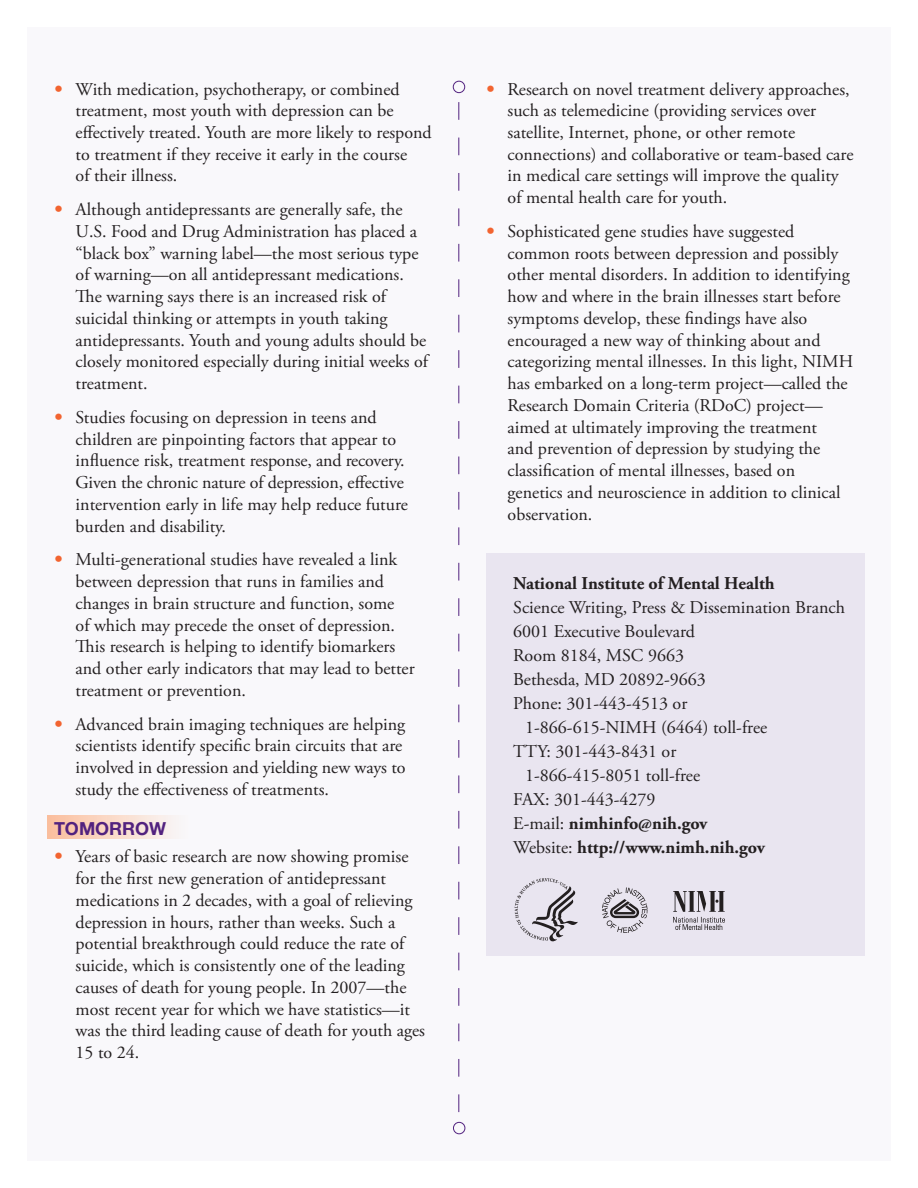
<style>
.page{position:relative;width:918px;height:1188px;background:#fff}
.page>*{position:absolute;margin:0;border:0;box-sizing:border-box;transform-origin:0 0}
.t1{font:18px/21.8px "Adobe Garamond Pro";color:#231f20}
.t2{font:700 18px "Adobe Garamond Pro";color:#231f20}
.t3{font:300 condensed 18px "Frutiger";color:#f26430}
.t4{font:700 18px "Helvetica Neue";color:#52227f}
.s1{font-weight:400}
</style>
<div class="page">
<div style="left:27px;top:27px;width:864px;height:1134px;background:#f9f8fb"></div>
<svg style="left:459px;top:102px;width:1px;height:1010px"></svg>
<div style="left:453px;top:81px;width:12px;height:12px;border:1px solid #52227f;border-radius:50%"></div>
<div style="left:47px;top:815px;width:159px;height:24px;background:linear-gradient(to right,#fbc09f,#f8ffff)"></div>
<div style="left:486px;top:553px;width:378px;height:403px;background:#e9e5f0"></div>
<div style="left:453px;top:1122px;width:12px;height:12px;border:1px solid #52227f;border-radius:50%"></div>
<svg style="left:515px;top:878px;width:63px;height:63px"></svg>
<svg style="left:602px;top:887px;width:46px;height:46px"></svg>
<img style="left:674px;top:892px;width:51px;height:37px">
<p class="t1" style="left:76px;top:79px;width:358px">With medication, psychotherapy, or combined treatment, most youth with depression can be effectively treated. Youth are more likely to respond to treatment if they receive it early in the course<br>of their illness.</p>
<p class="t1" style="left:76px;top:199px;width:354px">Although antidepressants are generally safe, the U.S. Food and Drug Administration has placed a “black box” warning label—the most serious type of warning—on all antidepressant medications.<br>The warning says there is an increased risk of suicidal thinking or attempts in youth taking antidepressants. Youth and young adults should be closely monitored especially during initial weeks of treatment.</p>
<p class="t1" style="left:76px;top:407px;width:334px">Studies focusing on depression in teens and children are pinpointing factors that appear to influence risk, treatment response, and recovery.<br>Given the chronic nature of depression, effective intervention early in life may help reduce future burden and disability.</p>
<p class="t1" style="left:76px;top:549px;width:341px">Multi-generational studies have revealed a link between depression that runs in families and changes in brain structure and function, some<br>of which may precede the onset of depression.<br>This research is helping to identify biomarkers and other early indicators that may lead to better treatment or prevention.</p>
<p class="t1" style="left:76px;top:714px;width:332px">Advanced brain imaging techniques are helping scientists identify specific brain circuits that are involved in depression and yielding new ways to study the effectiveness of treatments.</p>
<h2 class="t4" style="left:54px;top:817px;width:114px">TOMORROW</h2>
<p class="t1" style="left:76px;top:846px;width:351px">Years of basic research are now showing promise for the first new generation of antidepressant medications in 2 decades, with a goal of relieving depression in hours, rather than weeks. Such a potential breakthrough could reduce the rate of suicide, which is consistently one of the leading causes of death for young people. In 2007—the most recent year for which we have statistics—it was the third leading cause of death for youth ages 15 to 24.</p>
<p class="t3" style="left:54px;top:78px;width:10px">•</p>
<p class="t3" style="left:54px;top:199px;width:10px">•</p>
<p class="t3" style="left:54px;top:406px;width:10px">•</p>
<p class="t3" style="left:54px;top:549px;width:10px">•</p>
<p class="t3" style="left:54px;top:713px;width:10px">•</p>
<p class="t3" style="left:54px;top:846px;width:10px">•</p>
<p class="t3" style="left:486px;top:78px;width:10px">•</p>
<p class="t3" style="left:486px;top:221px;width:10px">•</p>
<p class="t1" style="left:508px;top:79px;width:347px">Research on novel treatment delivery approaches, such as telemedicine (providing services over satellite, Internet, phone, or other remote connections) and collaborative or team-based care in medical care settings will improve the quality of mental health care for youth.</p>
<p class="t1" style="left:508px;top:221px;width:347px">Sophisticated gene studies have suggested common roots between depression and possibly other mental disorders. In addition to identifying how and where in the brain illnesses start before symptoms develop, these findings have also encouraged a new way of thinking about and categorizing mental illnesses. In this light, NIMH has embarked on a long-term project—called the Research Domain Criteria (RDoC) project— aimed at ultimately improving the treatment<br>and prevention of depression by studying the classification of mental illnesses, based on genetics and neuroscience in addition to clinical observation.</p>
<p class="t2" style="left:513px;top:573px;width:263px">National Institute of Mental Health</p>
<p class="t1" style="left:513px;top:597px;width:333px">Science Writing, Press &amp; Dissemination Branch</p>
<p class="t1" style="left:513px;top:621px;width:183px">6001 Executive Boulevard</p>
<p class="t1" style="left:513px;top:645px;width:172px">Room 8184, MSC 9663</p>
<p class="t1" style="left:513px;top:669px;width:194px">Bethesda, MD 20892-9663</p>
<p class="t1" style="left:513px;top:693px;width:176px">Phone: 301-443-4513 or</p>
<p class="t1" style="left:525px;top:717px;width:244px">1-866-615-NIMH (6464) toll-free</p>
<p class="t1" style="left:513px;top:741px;width:165px">TTY: 301-443-8431 or</p>
<p class="t1" style="left:525px;top:765px;width:176px">1-866-415-8051 toll-free</p>
<p class="t1" style="left:513px;top:789px;width:144px">FAX: 301-443-4279</p>
<p class="t2" style="left:513px;top:813px;width:196px"><span class="s1">E-mail:</span> nimhinfo@nih.gov</p>
<p class="t2" style="left:513px;top:837px;width:253px"><span class="s1">Website:</span> http://www.nimh.nih.gov</p>
</div>
